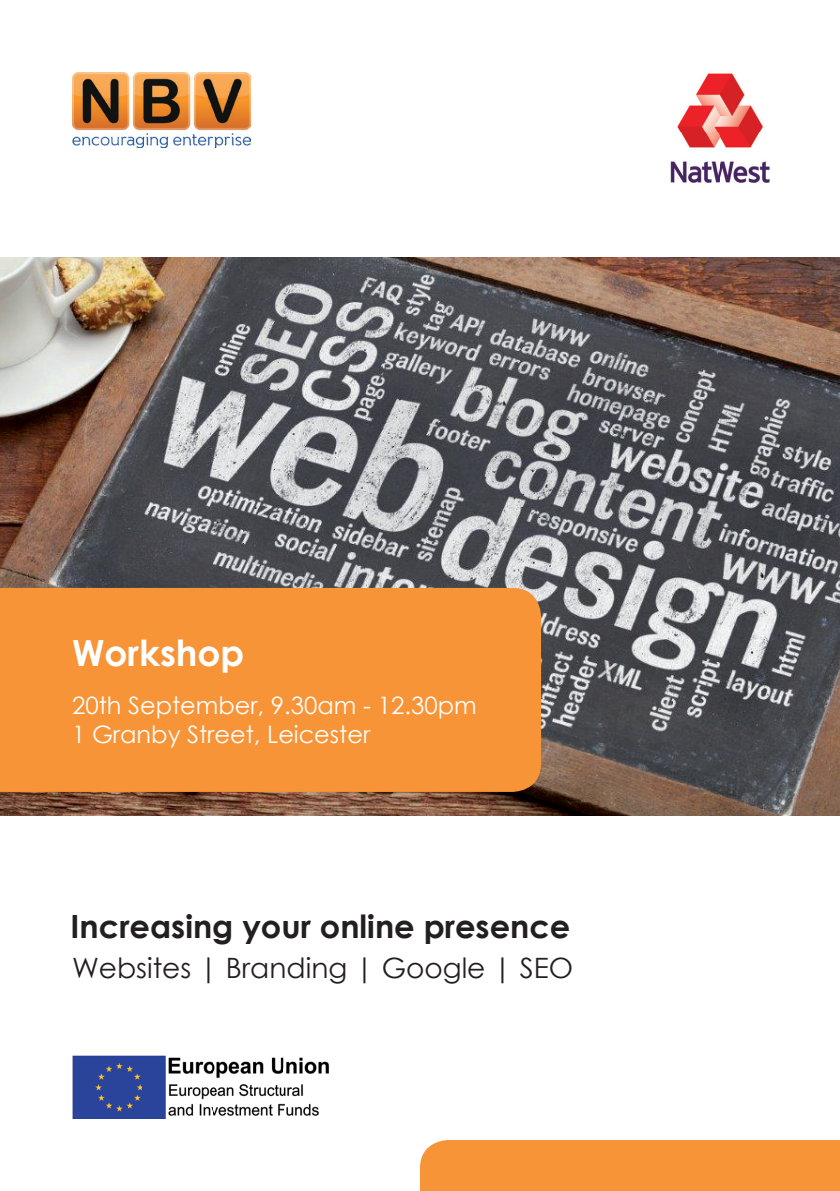
<style>
.page{position:relative;width:840px;height:1191px;background:#fff}
.page>*{position:absolute;margin:0;border:0;box-sizing:border-box;transform-origin:0 0}
.t1{font:700 36px "Century Gothic";color:#fff}
.t2{font:700 32px "Century Gothic";color:#231f20}
.t3{font:28px "Century Gothic";color:#231f20}
.t4{font:24px/28.8px "Century Gothic";color:#fff}
</style>
<div class="page">
<img style="left:0;top:257px;width:839px;height:559px">
<img style="left:72px;top:72px;width:179px;height:75px">
<div style="left:0;top:588px;width:540px;height:204px;background:#f79438"></div>
<div style="left:420px;top:1140px;width:419px;height:51px;background:#f79438"></div>
<img style="left:72px;top:1055px;width:257px;height:64px">
<img style="left:670px;top:73px;width:100px;height:110px">
<h1 class="t1" style="left:72px;top:625px;width:174px">Workshop</h1>
<p class="t4" style="left:72px;top:690px;width:406px">20th September, 9.30am - 12.30pm<br>1 Granby Street, Leicester</p>
<h2 class="t2" style="left:71px;top:902px;width:501px">Increasing your online presence</h2>
<p class="t3" style="left:72px;top:948px;width:502px">Websites | Branding | Google | SEO</p>
</div>
